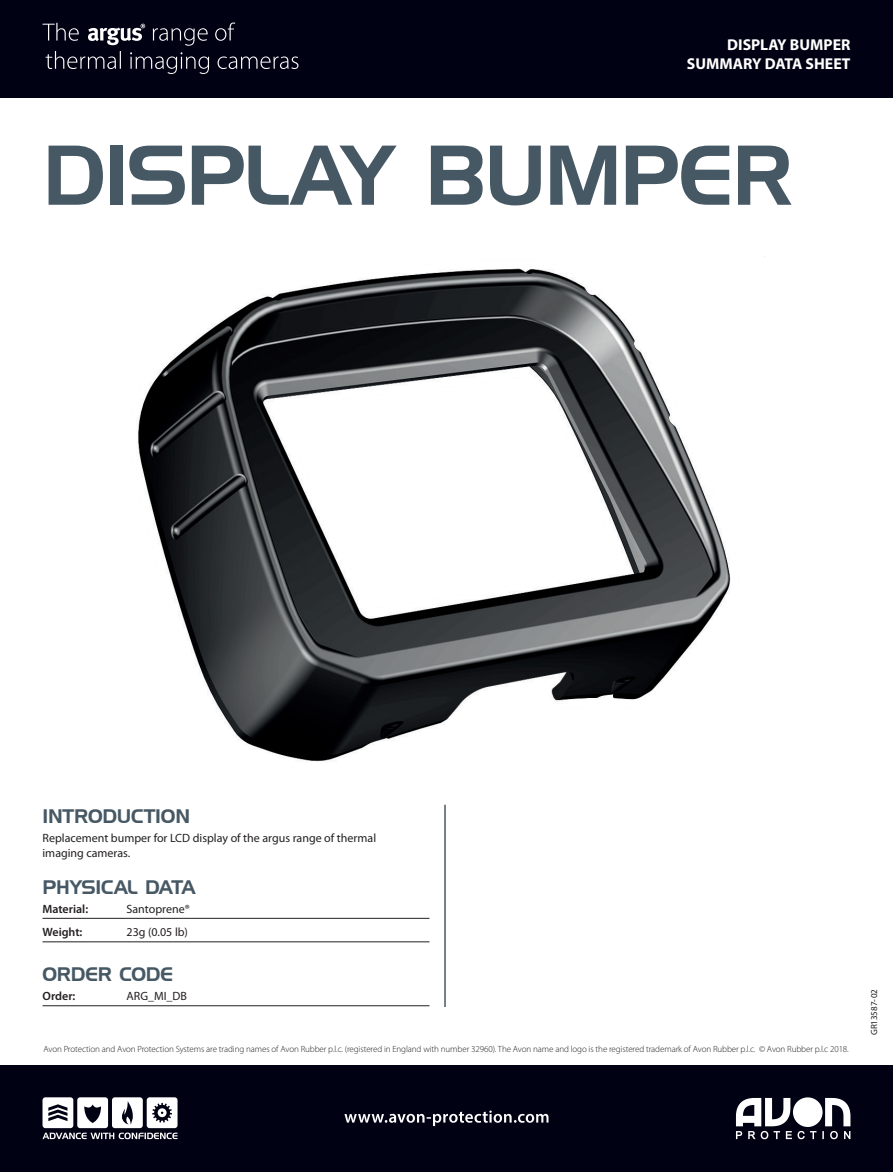
<style>
.page{position:relative;width:893px;height:1172px;background:#fff}
.page>*{position:absolute;margin:0;border:0;box-sizing:border-box;transform-origin:0 0}
.t1{font:84px "Hanzel Normal";letter-spacing:-.025em;color:#475865}
.t2{font:19.5px "Hanzel Normal";letter-spacing:-.01em;color:#475865}
.t3{font:700 15.75px/18.9px "Myriad Pro";color:#fff;text-align:right}
.t4{font:12px/15px "Myriad Pro";color:#231f20}
.t5{font:600 12px "Myriad Pro";color:#231f20}
.t6{font:300 9px "Myriad Pro";letter-spacing:-.01em;color:#231f20}
.t7{font:9px "Myriad Pro";letter-spacing:.005em;color:#231f20}
</style>
<div class="page">
<div style="left:0;top:1066px;width:893px;height:106px;background:#000213"></div>
<svg style="left:793px;top:1097px;width:30px;height:30px"></svg>
<svg style="left:736px;top:1098px;width:80px;height:41px"></svg>
<svg style="left:822px;top:1098px;width:28px;height:41px"></svg>
<div style="left:0;top:0;width:893px;height:98px;background:#000213"></div>
<svg style="left:43px;top:23px;width:255px;height:51px"></svg>
<svg style="left:344px;top:1110px;width:204px;height:16px"></svg>
<svg style="left:43px;top:1097px;width:135px;height:42px"></svg>
<img style="left:138px;top:256px;width:628px;height:506px">
<hr style="left:43px;top:918px;width:386px;height:1px;background:#231f20">
<hr style="left:43px;top:941px;width:386px;height:1px;background:#231f20">
<hr style="left:43px;top:1005px;width:386px;height:1px;background:#231f20">
<hr style="left:444px;top:805px;width:2px;height:202px;background:#475865">
<h3 class="t3" style="left:687px;top:35px;width:165px">DISPLAY BUMPER<br>SUMMARY DATA SHEET</h3>
<h1 class="t1" style="left:43px;top:125px;width:752px">DISPLAY BUMPER</h1>
<h2 class="t2" style="left:43px;top:805px;width:149px">INTRODUCTION</h2>
<h3 class="t4" style="left:43px;top:831px;width:335px">Replacement bumper for LCD display of the argus range of thermal imaging cameras.</h3>
<h2 class="t2" style="left:43px;top:875px;width:154px">PHYSICAL DATA</h2>
<h3 class="t5" style="left:43px;top:901px;width:47px">Material:</h3>
<h3 class="t4" style="left:127px;top:901px;width:65px">Santoprene®</h3>
<h3 class="t5" style="left:43px;top:925px;width:41px">Weight:</h3>
<h3 class="t4" style="left:127px;top:924px;width:63px">23g (0.05 lb)</h3>
<h2 class="t2" style="left:43px;top:962px;width:132px">ORDER CODE</h2>
<h3 class="t5" style="left:43px;top:988px;width:34px">Order:</h3>
<h3 class="t4" style="left:127px;top:988px;width:62px">ARG_MI_DB</h3>
<p class="t6" style="left:43px;top:1043px;width:807px">Avon Protection and Avon Protection Systems are trading names of Avon Rubber p.l.c. (registered in England with number 32960). The Avon name and logo is the registered trademark of Avon Rubber p.l.c. © Avon Rubber p.l.c 2018.</p>
<p class="t7" style="left:869px;top:1035px;width:48px;rotate:-90deg">GR13587-02</p>
</div>
